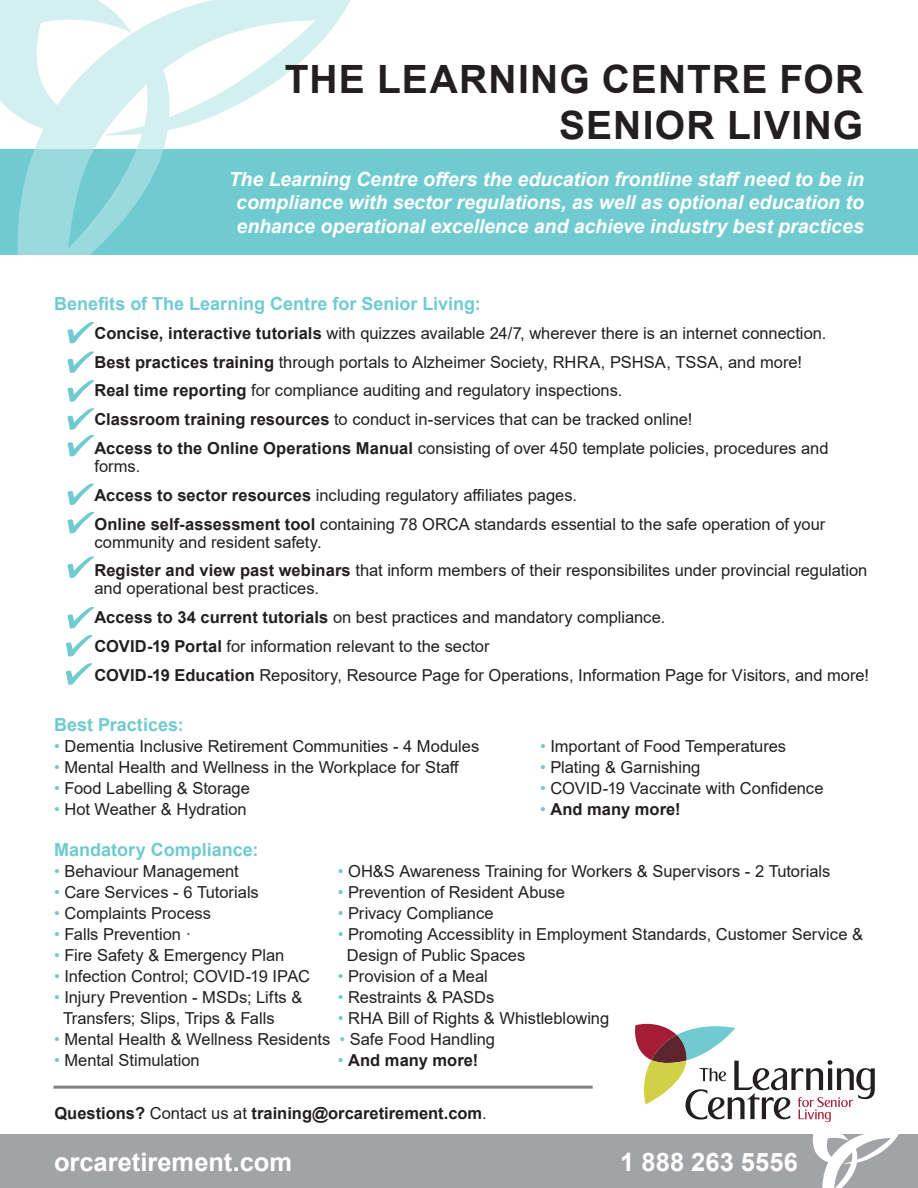
<style>
.page{position:relative;width:918px;height:1188px;background:#fff}
.page>*{position:absolute;margin:0;border:0;box-sizing:border-box;transform-origin:0 0}
.t1{font:700 39px/46.8px "Arial";letter-spacing:.03em;color:#231f20;text-align:right}
.t2{font:700 25.5px "Arial";color:#fff}
.t3{font:italic 700 19.5px/23.4px "Arial";letter-spacing:-.005em;color:#fff;text-align:center}
.t4{font:700 18px "Arial";color:#70cbd0}
.t5{font:16.5px/18px "Arial";color:#231f20}
.t6{font:700 16.5px "Arial";color:#231f20}
.s1{font-weight:700}
.s2{color:#70cbd0}
.s3{font-weight:400;color:#70cbd0}
.s4{font-weight:400}
</style>
<div class="page">
<div style="left:0;top:1134px;width:918px;height:54px;background:#a2a3a7"></div>
<svg style="left:813px;top:1134px;width:86px;height:54px"></svg>
<svg style="left:0;top:0;width:350px;height:150px"></svg>
<div style="left:0;top:150px;width:918px;height:105px;background:#70cbd0"></div>
<svg style="left:17px;top:150px;width:146px;height:105px"></svg>
<svg style="left:635px;top:1024px;width:240px;height:98px"></svg>
<svg style="left:65px;top:322px;width:29px;height:363px"></svg>
<hr style="left:54px;top:1086px;width:539px;height:3px;background:#7e8083">
<p class="t1" style="left:285px;top:56px;width:580px">THE LEARNING CENTRE FOR<br>SENIOR LIVING</p>
<p class="t3" style="left:229px;top:168px;width:637px">The Learning Centre offers the education frontline staff need to be in compliance with sector regulations, as well as optional education to enhance operational excellence and achieve industry best practices</p>
<p class="t4" style="left:54px;top:291px;width:428px">Benefits of The Learning Centre for Senior Living:</p>
<p class="t5" style="left:94px;top:324px;width:733px"><span class="s1">Concise, interactive tutorials</span> with quizzes available 24/7, wherever there is an internet connection.</p>
<p class="t5" style="left:94px;top:353px;width:709px"><span class="s1">Best practices training</span> through portals to Alzheimer Society, RHRA, PSHSA, TSSA, and more!</p>
<p class="t5" style="left:94px;top:382px;width:529px"><span class="s1">Real time reporting</span> for compliance auditing and regulatory inspections.</p>
<p class="t5" style="left:94px;top:410px;width:600px"><span class="s1">Classroom training resources</span> to conduct in-services that can be tracked online!</p>
<p class="t5" style="left:94px;top:439px;width:736px"><span class="s1">Access to the Online Operations Manual</span> consisting of over 450 template policies, procedures and forms.</p>
<p class="t5" style="left:94px;top:486px;width:484px"><span class="s1">Access to sector resources</span> including regulatory affiliates pages.</p>
<p class="t5" style="left:94px;top:515px;width:732px"><span class="s1">Online self-assessment tool</span> containing 78 ORCA standards essential to the safe operation of your community and resident safety.</p>
<p class="t5" style="left:94px;top:562px;width:774px"><span class="s1">Register and view past webinars</span> that inform members of their responsibilites under provincial regulation and operational best practices.</p>
<p class="t5" style="left:94px;top:608px;width:572px"><span class="s1">Access to 34 current tutorials</span> on best practices and mandatory compliance.</p>
<p class="t5" style="left:94px;top:637px;width:397px"><span class="s1">COVID-19 Portal</span> for information relevant to the sector</p>
<p class="t5" style="left:94px;top:666px;width:776px"><span class="s1">COVID-19 Education</span> Repository, Resource Page for Operations, Information Page for Visitors, and more!</p>
<p class="t4" style="left:54px;top:712px;width:131px">Best Practices:</p>
<p class="t5" style="left:54px;top:737px;width:427px"><span class="s2">•</span> Dementia Inclusive Retirement Communities - 4 Modules</p>
<p class="t5" style="left:540px;top:737px;width:248px"><span class="s2">•</span> Important of Food Temperatures</p>
<p class="t5" style="left:54px;top:758px;width:407px"><span class="s2">•</span> Mental Health and Wellness in the Workplace for Staff</p>
<p class="t5" style="left:540px;top:758px;width:162px"><span class="s2">•</span> Plating &amp; Garnishing</p>
<p class="t5" style="left:54px;top:779px;width:198px"><span class="s2">•</span> Food Labelling &amp; Storage</p>
<p class="t5" style="left:540px;top:779px;width:285px"><span class="s2">•</span> COVID-19 Vaccinate with Confidence</p>
<p class="t5" style="left:54px;top:800px;width:194px"><span class="s2">•</span> Hot Weather &amp; Hydration</p>
<p class="t6" style="left:540px;top:797px;width:142px"><span class="s3">•</span> And many more!</p>
<p class="t4" style="left:54px;top:837px;width:206px">Mandatory Compliance:</p>
<p class="t5" style="left:54px;top:862px;width:186px"><span class="s2">•</span> Behaviour Management</p>
<p class="t5" style="left:338px;top:862px;width:494px"><span class="s2">•</span> OH&amp;S Awareness Training for Workers &amp; Supervisors - 2 Tutorials</p>
<p class="t5" style="left:54px;top:883px;width:206px"><span class="s2">•</span> Care Services - 6 Tutorials</p>
<p class="t5" style="left:338px;top:883px;width:229px"><span class="s2">•</span> Prevention of Resident Abuse</p>
<p class="t5" style="left:54px;top:904px;width:159px"><span class="s2">•</span> Complaints Process</p>
<p class="t5" style="left:338px;top:904px;width:157px"><span class="s2">•</span> Privacy Compliance</p>
<p class="t5" style="left:54px;top:925px;width:139px"><span class="s2">•</span> Falls Prevention ·</p>
<p class="t5" style="left:338px;top:925px;width:527px"><span class="s2">•</span> Promoting Accessiblity in Employment Standards, Customer Service &amp;</p>
<p class="t5" style="left:54px;top:946px;width:232px"><span class="s2">•</span> Fire Safety &amp; Emergency Plan</p>
<p class="t5" style="left:347px;top:946px;width:180px">Design of Public Spaces</p>
<p class="t5" style="left:54px;top:967px;width:257px"><span class="s2">•</span> Infection Control; COVID-19 IPAC</p>
<p class="t5" style="left:338px;top:967px;width:152px"><span class="s2">•</span> Provision of a Meal</p>
<p class="t5" style="left:54px;top:988px;width:250px"><span class="s2">•</span> Injury Prevention - MSDs; Lifts &amp;</p>
<p class="t5" style="left:338px;top:988px;width:158px"><span class="s2">•</span> Restraints &amp; PASDs</p>
<p class="t5" style="left:63px;top:1009px;width:213px">Transfers; Slips, Trips &amp; Falls</p>
<p class="t5" style="left:338px;top:1009px;width:273px"><span class="s2">•</span> RHA Bill of Rights &amp; Whistleblowing</p>
<p class="t5" style="left:54px;top:1030px;width:443px"><span class="s2">•</span> Mental Health &amp; Wellness Residents <span class="s2">•</span> Safe Food Handling</p>
<p class="t5" style="left:54px;top:1051px;width:147px"><span class="s2">•</span> Mental Stimulation</p>
<p class="t6" style="left:338px;top:1049px;width:142px"><span class="s3">•</span> And many more!</p>
<p class="t6" style="left:54px;top:1102px;width:434px">Questions? <span class="s4">Contact us at</span> training@orcaretirement.com<span class="s4">.</span></p>
<p class="t2" style="left:54px;top:1144px;width:240px">orcaretirement.com</p>
<p class="t2" style="left:620px;top:1144px;width:179px">1 888 263 5556</p>
</div>
